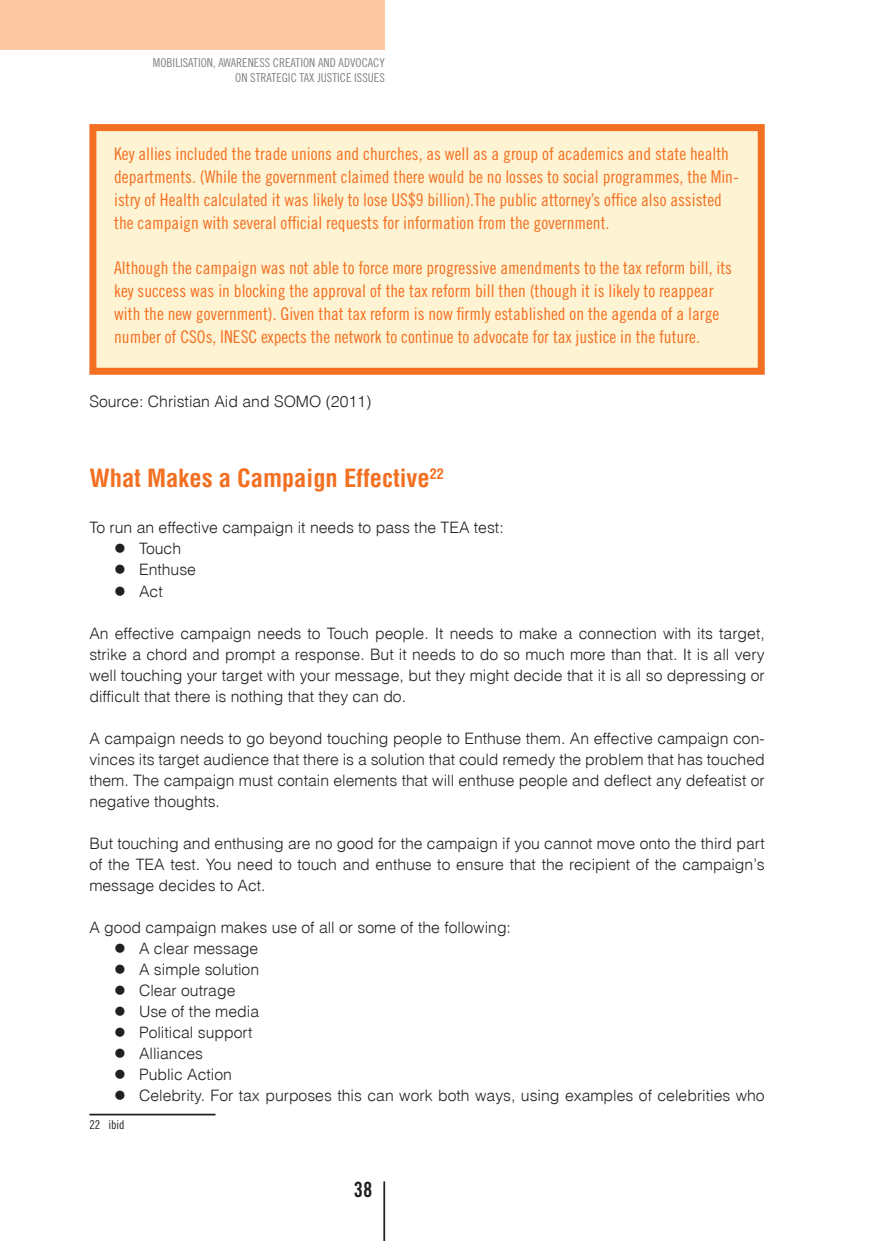
<style>
.page{position:relative;width:874px;height:1241px;background:#fff}
.page>*{position:absolute;margin:0;border:0;box-sizing:border-box;transform-origin:0 0}
.SBHED{font:24.5px "Switzerland Condensed";color:#f36f21}
.t1{font:21px "Trade Gothic Bold Cond Twenty";color:#231f20}
.QTNS{font:17.5px/22.8px "Trade Gothic Cond Eighteen";color:#f36f21}
.BD_TXT{font:15.75px/21px "Switzerland Light Plain";color:#231f20;text-align:justify}
.BD_Txt_Indt{font:15.75px "Switzerland Light Plain";color:#231f20}
.t2{font:12.25px/14.7px "Trade Gothic Cond Eighteen";color:#808285;text-align:right}
.t3{font:12.25px "Trade Gothic Cond Eighteen";color:#231f20}
</style>
<div class="page">
<div style="left:0;top:0;width:384px;height:50px;background:#fcc8a3"></div>
<hr style="left:383px;top:1181px;width:2px;height:59px;background:#231f20">
<div style="left:89px;top:124px;width:675px;height:251px;background:#fef3d2;border:7px solid #f36f21"></div>
<hr style="left:89px;top:1113px;width:126px;height:2px;background:#231f20">
<p class="t2" style="left:153px;top:55px;width:233px">MOBILISATION, AWARENESS CREATION AND ADVOCACY<br>ON STRATEGIC TAX JUSTICE ISSUES</p>
<p class="QTNS" style="left:114px;top:143px;width:626px">Key allies included the trade unions and churches, as well as a group of academics and state health departments. (While the government claimed there would be no losses to social programmes, the Min&shy;istry of Health calculated it was likely to lose US$9 billion).The public attorney’s office also assisted the campaign with several official requests for information from the government.</p>
<p class="QTNS" style="left:114px;top:256px;width:619px">Although the campaign was not able to force more progressive amendments to the tax reform bill, its key success was in blocking the approval of the tax reform bill then (though it is likely to reappear with the new government). Given that tax reform is now firmly established on the agenda of a large number of CSOs, INESC expects the network to continue to advocate for tax justice in the future.</p>
<p class="BD_TXT" style="left:89px;top:391px;width:283px">Source: Christian Aid and SOMO (2011)</p>
<p class="SBHED" style="left:89px;top:463px;width:356px">What Makes a Campaign Effective<sup>22</sup></p>
<p class="BD_TXT" style="left:89px;top:517px;width:415px">To run an effective campaign it needs to pass the TEA test:</p>
<p class="BD_Txt_Indt" style="left:139px;top:539px;width:44px">Touch</p>
<p class="BD_Txt_Indt" style="left:139px;top:560px;width:58px">Enthuse</p>
<p class="BD_Txt_Indt" style="left:139px;top:581px;width:25px">Act</p>
<p class="BD_TXT" style="left:89px;top:622px;width:676px">An effective campaign needs to Touch people. It needs to make a connection with its target, strike a chord and prompt a response. But it needs to do so much more than that. It is all very well touching your target with your message, but they might decide that it is all so depressing or difficult that there is nothing that they can do.</p>
<p class="BD_TXT" style="left:89px;top:727px;width:676px">A campaign needs to go beyond touching people to Enthuse them. An effective campaign con&shy;vinces its target audience that there is a solution that could remedy the problem that has touched them. The campaign must contain elements that will enthuse people and deflect any defeatist or negative thoughts.</p>
<p class="BD_TXT" style="left:89px;top:832px;width:676px">But touching and enthusing are no good for the campaign if you cannot move onto the third part of the TEA test. You need to touch and enthuse to ensure that the recipient of the campaign’s message decides to Act.</p>
<p class="BD_TXT" style="left:89px;top:916px;width:423px">A good campaign makes use of all or some of the following:</p>
<p class="BD_Txt_Indt" style="left:139px;top:938px;width:121px">A clear message</p>
<p class="BD_Txt_Indt" style="left:139px;top:959px;width:121px">A simple solution</p>
<p class="BD_Txt_Indt" style="left:139px;top:980px;width:98px">Clear outrage</p>
<p class="BD_Txt_Indt" style="left:139px;top:1001px;width:121px">Use of the media</p>
<p class="BD_Txt_Indt" style="left:139px;top:1022px;width:115px">Political support</p>
<p class="BD_Txt_Indt" style="left:139px;top:1043px;width:66px">Alliances</p>
<p class="BD_Txt_Indt" style="left:139px;top:1064px;width:94px">Public Action</p>
<p class="BD_Txt_Indt" style="left:139px;top:1085px;width:627px">Celebrity. For tax purposes this can work both ways, using examples of celebrities who</p>
<p class="t3" style="left:89px;top:1117px;width:37px">22 ibid</p>
<h2 class="t1" style="left:353px;top:1176px;width:20px">38</h2>
</div>
